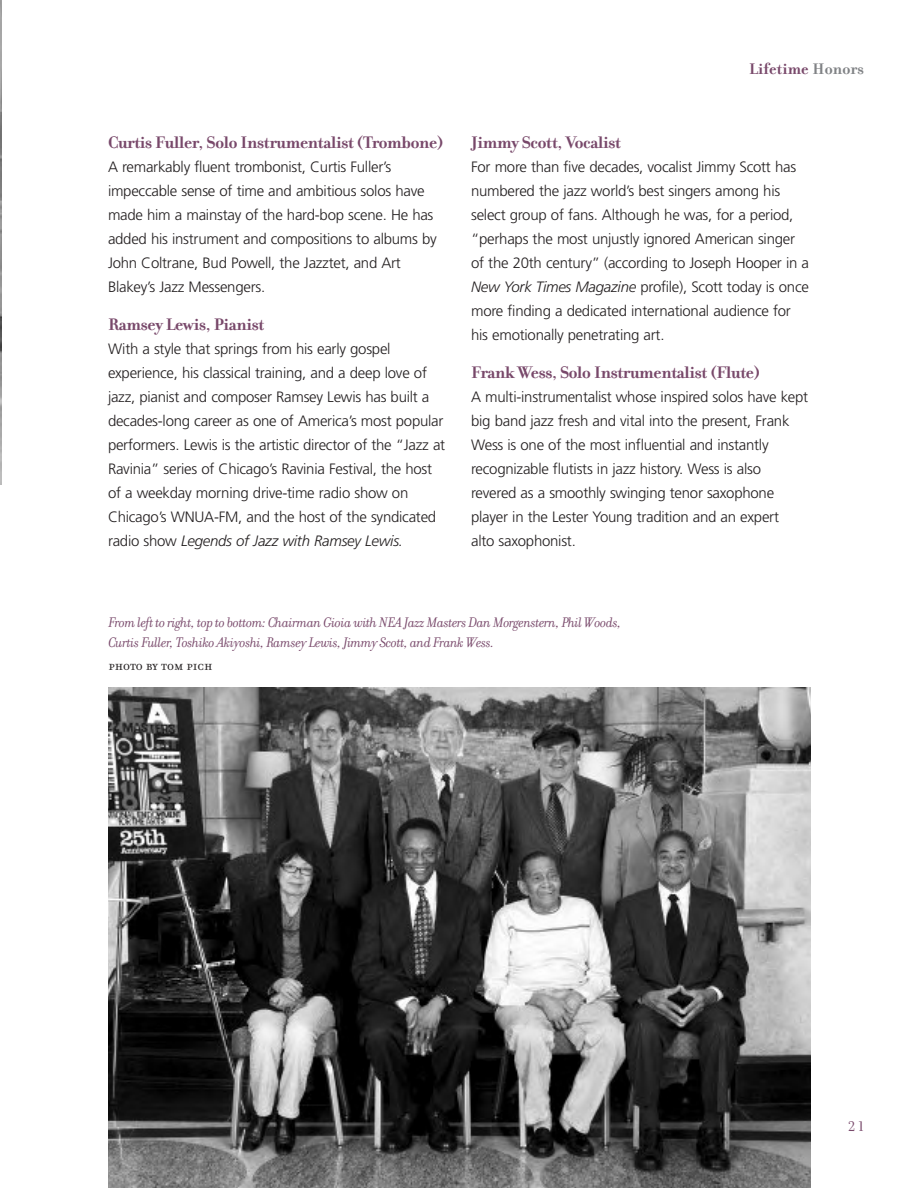
<style>
.page{position:relative;width:918px;height:1188px;background:#fff}
.page>*{position:absolute;margin:0;border:0;box-sizing:border-box;transform-origin:0 0}
.t1{font:700 18px "Filosofia";letter-spacing:-.015em;color:#78486a}
.t2{font:700 16.5px "Filosofia";letter-spacing:.01em;color:#78486a}
.t3{font:300 15px/24px "Frutiger";letter-spacing:-.015em;color:#231f20}
.t4{font:italic 15px/19.5px "Filosofia";letter-spacing:-.03em;color:#78486a}
.t5{font:15px "Filosofia All Small Caps";color:#231f20}
.t6{font:15px "Filosofia Regular Lining";color:#78486a}
.s1{font-style:italic}
.s2{color:#808285}
</style>
<div class="page">
<img style="left:0;top:0;width:2px;height:484px">
<img style="left:108px;top:688px;width:703px;height:500px">
<p class="t1" style="left:108px;top:131px;width:337px">Curtis Fuller, Solo Instrumentalist (Trombone)</p>
<p class="t3" style="left:108px;top:156px;width:330px">A remarkably fluent trombonist, Curtis Fuller’s impeccable sense of time and ambitious solos have made him a mainstay of the hard-bop scene. He has added his instrument and compositions to albums by John Coltrane, Bud Powell, the Jazztet, and Art Blakey’s Jazz Messengers.</p>
<p class="t1" style="left:108px;top:313px;width:158px">Ramsey Lewis, Pianist</p>
<p class="t3" style="left:108px;top:338px;width:339px">With a style that springs from his early gospel experience, his classical training, and a deep love of jazz, pianist and composer Ramsey Lewis has built a decades-long career as one of America’s most popular performers. Lewis is the artistic director of the “Jazz at Ravinia” series of Chicago’s Ravinia Festival, the host of a weekday morning drive-time radio show on Chicago’s WNUA-FM, and the host of the syndicated radio show <span class="s1">Legends of Jazz with Ramsey Lewis.</span></p>
<p class="t2" style="left:749px;top:59px;width:116px">Lifetime <span class="s2">Honors</span></p>
<p class="t1" style="left:471px;top:132px;width:151px">Jimmy Scott, Vocalist</p>
<p class="t3" style="left:471px;top:156px;width:339px">For more than five decades, vocalist Jimmy Scott has numbered the jazz world’s best singers among his select group of fans. Although he was, for a period, “perhaps the most unjustly ignored American singer of the 20th century” (according to Joseph Hooper in a <span class="s1">New York Times Magazine</span> profile), Scott today is once more finding a dedicated international audience for his emotionally penetrating art.</p>
<p class="t1" style="left:471px;top:361px;width:291px">Frank Wess, Solo Instrumentalist (Flute)</p>
<p class="t3" style="left:471px;top:386px;width:339px">A multi-instrumentalist whose inspired solos have kept big band jazz fresh and vital into the present, Frank Wess is one of the most influential and instantly recognizable flutists in jazz history. Wess is also revered as a smoothly swinging tenor saxophone player in the Lester Young tradition and an expert<br>alto saxophonist.</p>
<p class="t4" style="left:108px;top:612px;width:515px">From left to right, top to bottom: Chairman Gioia with NEA Jazz Masters Dan Morgenstern, Phil Woods,<br>Curtis Fuller, Toshiko Akiyoshi, Ramsey Lewis, Jimmy Scott, and Frank Wess.</p>
<p class="t5" style="left:108px;top:657px;width:106px">Photo by Tom Pich</p>
<p class="t6" style="left:848px;top:1117px;width:17px">21</p>
</div>
